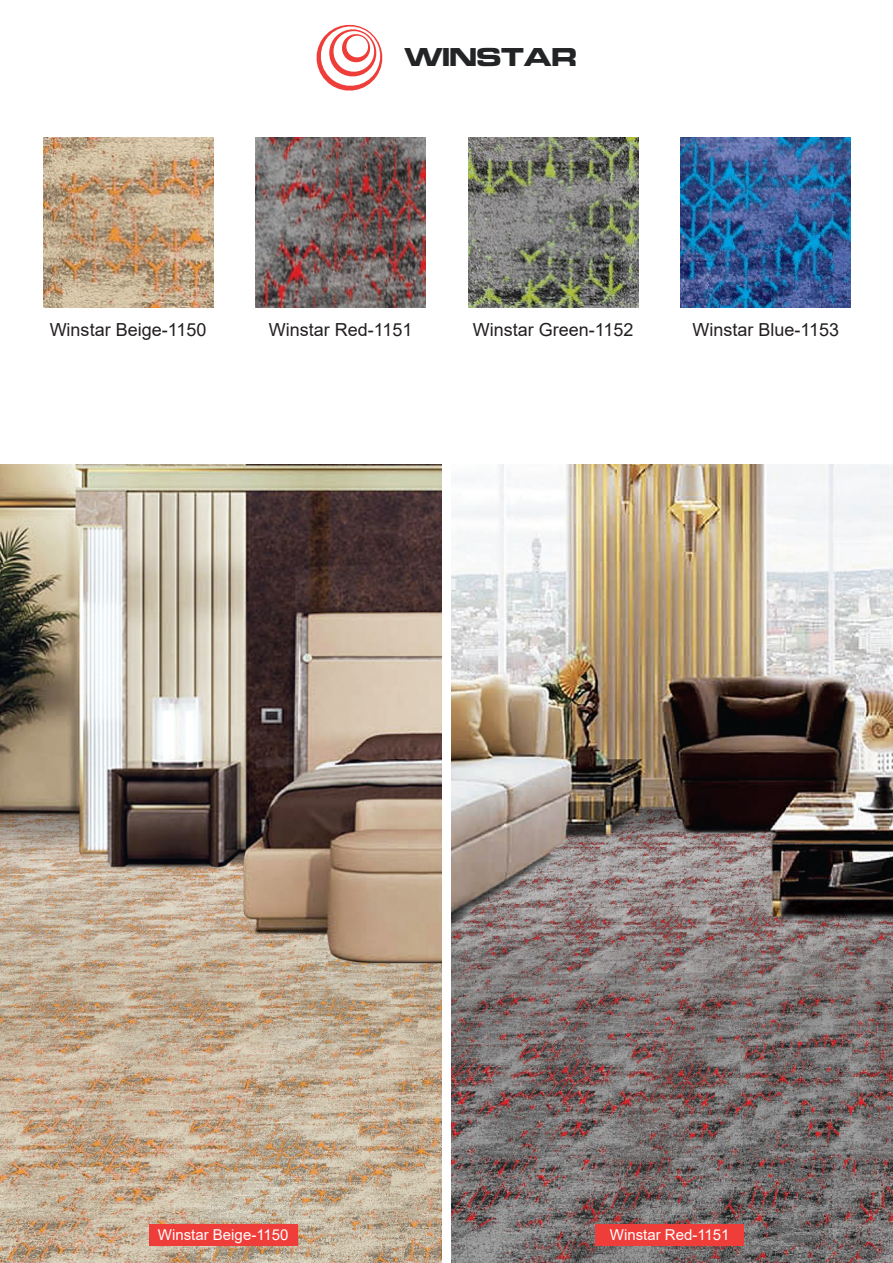
<style>
.page{position:relative;width:893px;height:1263px;background:#fff}
.page>*{position:absolute;margin:0;border:0;box-sizing:border-box;transform-origin:0 0}
.t1{font:27px "SBF E028";color:#222426}
.t2{font:18px "Arial";color:#231f20}
.t3{font:15px "Arial";color:#fff}
</style>
<div class="page">
<img style="left:0;top:464px;width:893px;height:799px">
<div style="left:149px;top:1224px;width:149px;height:21px;background:#ef3e3a"></div>
<div style="left:595px;top:1224px;width:149px;height:21px;background:#ef3e3a"></div>
<div style="left:442px;top:454px;width:9px;height:809px;background:#fff"></div>
<svg style="left:316px;top:24px;width:67px;height:67px"></svg>
<img style="left:468px;top:138px;width:170px;height:170px">
<img style="left:256px;top:138px;width:170px;height:170px">
<img style="left:43px;top:138px;width:170px;height:169px">
<img style="left:681px;top:138px;width:170px;height:170px">
<h1 class="t1" style="left:405px;top:42px;width:173px">WINSTAR</h1>
<p class="t2" style="left:50px;top:318px;width:158px">Winstar Beige-1150</p>
<p class="t2" style="left:269px;top:318px;width:145px">Winstar Red-1151</p>
<p class="t2" style="left:473px;top:318px;width:162px">Winstar Green-1152</p>
<p class="t2" style="left:692px;top:318px;width:148px">Winstar Blue-1153</p>
<p class="t3" style="left:158px;top:1225px;width:132px">Winstar Beige-1150</p>
<p class="t3" style="left:610px;top:1225px;width:121px">Winstar Red-1151</p>
</div>
